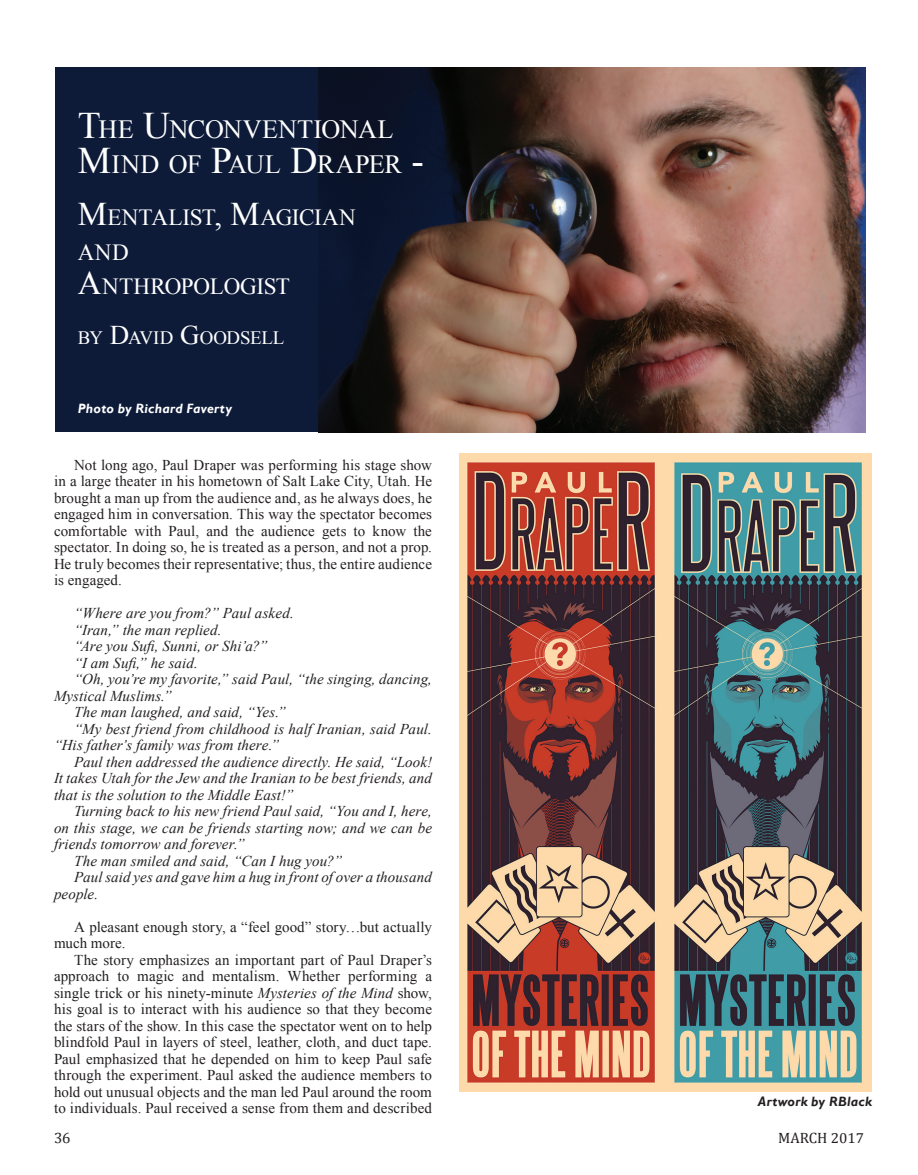
<style>
.page{position:relative;width:918px;height:1175px;background:#fff}
.page>*{position:absolute;margin:0;border:0;box-sizing:border-box;transform-origin:0 0}
.t1{font:26.25px/34.5px "Times New Roman";color:#fff}
.t2{font:23.1px/34.5px "Times New Roman";letter-spacing:-.01em;color:#fff}
.t3{font:18.9px "Times New Roman";letter-spacing:-.01em;color:#fff}
.t4{font:15px/16.5px "Times New Roman";letter-spacing:.005em;color:#231f20;text-align:justify}
.t5{font:italic 15px "Times New Roman";letter-spacing:.005em;color:#231f20}
.t6{font:15px "Cambria";color:#231f20}
.t7{font:italic 700 13.5px "Gill Sans";letter-spacing:.015em;color:#fff}
.t8{font:italic 700 13.5px "Gill Sans";letter-spacing:.025em;color:#231f20}
.s1{font-size:37.5px}
.s2{font-size:33px}
.s3{font-size:27px}
.s4{font-style:italic}
.s5{font-size:14.55px}
</style>
<div class="page">
<div style="left:55px;top:68px;width:810px;height:364px;background:#0d1b39"></div>
<img style="left:319px;top:68px;width:546px;height:364px">
<img style="left:459px;top:453px;width:413px;height:638px">
<h1 class="t1" style="left:78px;top:112px;width:347px"><span class="s1">T</span>HE <span class="s1">U</span>NCONVENTIONAL<br><span class="s1">M</span>IND OF <span class="s1">P</span>AUL <span class="s1">D</span>RAPER <span class="s1">-</span></h1>
<h2 class="t2" style="left:78px;top:200px;width:280px"><span class="s2">M</span>ENTALIST<span class="s2">, M</span>AGICIAN<br>AND<br><span class="s2">A</span>NTHROPOLOGIST</h2>
<p class="t3" style="left:78px;top:324px;width:208px">BY <span class="s3">D</span>AVID <span class="s3">G</span>OODSELL</p>
<p class="t7" style="left:78px;top:400px;width:156px">Photo by Richard Faverty</p>
<p class="t4" style="left:54px;top:456px;width:380px;text-indent:20px">Not long ago, Paul Draper was performing his stage show in a large theater in his hometown of Salt Lake City, Utah. He brought a man up from the audience and, as he always does, he engaged him in conversation. This way the spectator becomes comfortable with Paul, and the audience gets to know the spectator. In doing so, he is treated as a person, and not a prop.<br>He truly becomes their representative; thus, the entire audience is engaged.</p>
<p class="t5" style="left:74px;top:603px;width:221px">“Where are you from?” Paul asked.</p>
<p class="t5" style="left:74px;top:619px;width:149px">“Iran,” the man replied.</p>
<p class="t5" style="left:74px;top:636px;width:195px">“Are you Sufi, Sunni, or Shi’a?”</p>
<p class="t5" style="left:74px;top:652px;width:125px">“I am Sufi,” he said.</p>
<p class="t5" style="left:74px;top:669px;width:359px">“Oh, you’re my favorite,” said Paul, “the singing, dancing,</p>
<p class="t5" style="left:54px;top:685px;width:119px">Mystical Muslims.”</p>
<p class="t5" style="left:74px;top:702px;width:213px">The man laughed, and said, “Yes.”</p>
<p class="t5" style="left:74px;top:718px;width:359px">“My best friend from childhood is half Iranian, said Paul.</p>
<p class="t5" style="left:54px;top:735px;width:227px">“His father’s family was from there.”</p>
<p class="t5" style="left:74px;top:751px;width:359px">Paul then addressed the audience directly. He said, “Look!</p>
<p class="t5" style="left:54px;top:768px;width:380px">It takes Utah for the Jew and the Iranian to be best friends, and</p>
<p class="t5" style="left:54px;top:784px;width:241px">that is the solution to the Middle East!”</p>
<p class="t5" style="left:74px;top:801px;width:359px">Turning back to his new friend Paul said, “You and I, here,</p>
<p class="t5" style="left:54px;top:817px;width:380px">on this stage, we can be friends starting now; and we can be</p>
<p class="t5" style="left:54px;top:834px;width:192px">friends tomorrow and forever.”</p>
<p class="t5" style="left:74px;top:850px;width:269px">The man smiled and said, “Can I hug you?”</p>
<p class="t5" style="left:74px;top:867px;width:359px">Paul said yes and gave him a hug in front of over a thousand</p>
<p class="t5" style="left:54px;top:883px;width:46px">people.</p>
<p class="t4" style="left:54px;top:918px;width:380px;text-indent:20px">A pleasant enough story, a “feel good” story…but actually much more.</p>
<p class="t4" style="left:54px;top:951px;width:380px;text-indent:20px">The story emphasizes an important part of Paul Draper’s approach to magic and mentalism. Whether performing a single trick or his ninety-minute <span class="s4">Mysteries of the Mind</span> show, his goal is to interact with his audience so that they become the stars of the show. In this case the spectator went on to help blindfold Paul in layers of steel, leather, cloth, and duct tape.<br>Paul emphasized that he depended on him to keep Paul safe through the experiment. Paul asked the audience members to hold out unusual objects and the man led Paul around the room to individuals. Paul received a sense from them and described</p>
<p class="t8" style="left:758px;top:1093px;width:115px">Artwork by RBlack</p>
<p class="t6" style="left:54px;top:1129px;width:18px">36</p>
<p class="t6" style="left:778px;top:1129px;width:87px">MARCH <span class="s5">2017</span></p>
</div>
